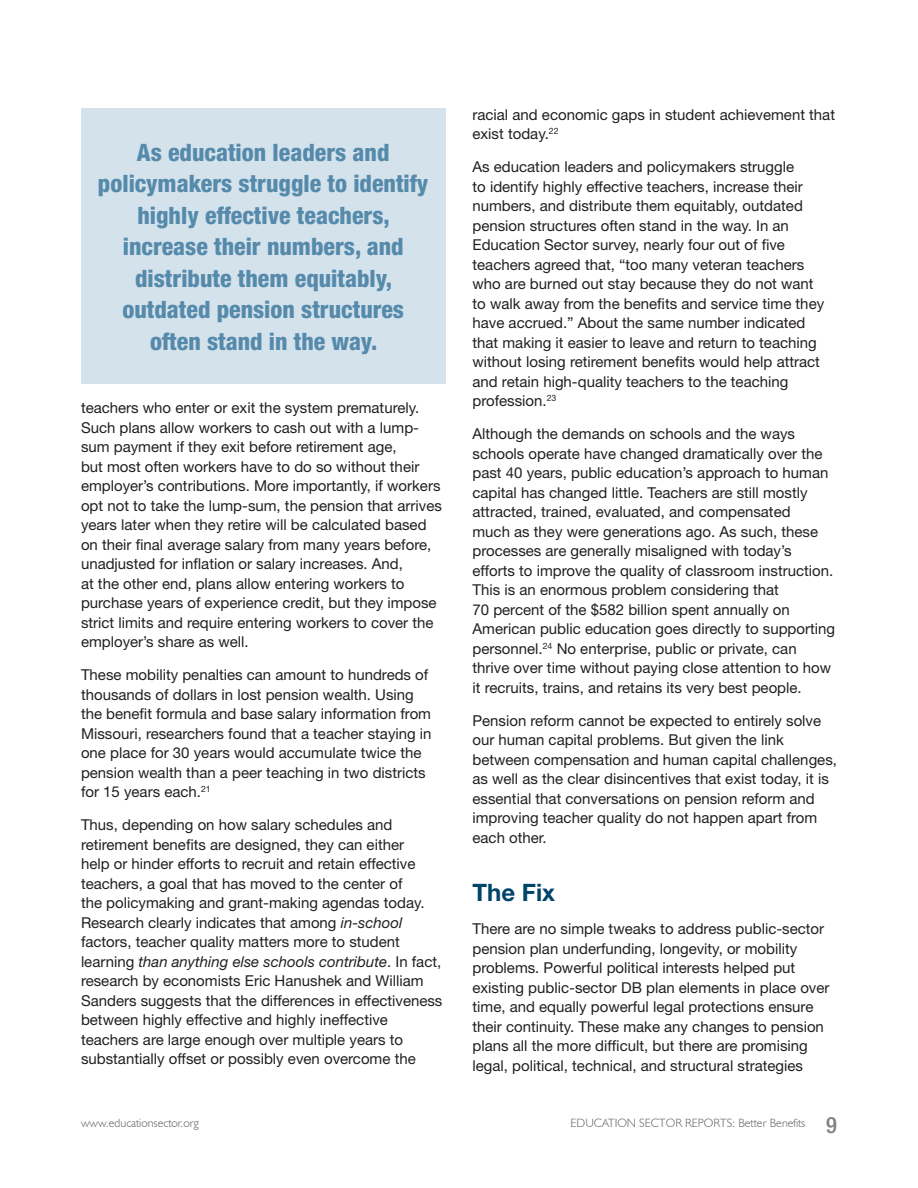
<style>
.page{position:relative;width:918px;height:1188px;background:#fff}
.page>*{position:absolute;margin:0;border:0;box-sizing:border-box;transform-origin:0 0}
.t1{font:800 condensed 24px/31.5px "Helvetica Neue";color:#568aab;text-align:center}
.t2{font:700 24px "Helvetica Neue";color:#00446a}
.t3{font:500 condensed 22.5px "Helvetica Neue";color:#808285}
.t4{font:15px/19.5px "Helvetica Neue";color:#231f20}
.t5{font:300 12px "Humanist 521 BT";color:#636366}
.s1{font-style:italic}
</style>
<div class="page">
<div style="left:81px;top:108px;width:365px;height:275px;background:#d4e2ec"></div>
<h1 class="t1" style="left:98px;top:136px;width:332px">As education leaders and policymakers struggle to identify highly effective teachers, increase their numbers, and distribute them equitably, outdated pension structures often stand in the way.</h1>
<p class="t4" style="left:81px;top:398px;width:362px">teachers who enter or exit the system prematurely.<br>Such plans allow workers to cash out with a lump&shy;sum payment if they exit before retirement age,<br>but most often workers have to do so without their employer’s contributions. More importantly, if workers opt not to take the lump-sum, the pension that arrives years later when they retire will be calculated based on their final average salary from many years before, unadjusted for inflation or salary increases. And,<br>at the other end, plans allow entering workers to purchase years of experience credit, but they impose strict limits and require entering workers to cover the employer’s share as well.</p>
<p class="t4" style="left:81px;top:665px;width:352px">These mobility penalties can amount to hundreds of thousands of dollars in lost pension wealth. Using the benefit formula and base salary information from Missouri, researchers found that a teacher staying in one place for 30 years would accumulate twice the pension wealth than a peer teaching in two districts for 15 years each.<sup>21</sup></p>
<p class="t4" style="left:81px;top:815px;width:363px">Thus, depending on how salary schedules and retirement benefits are designed, they can either<br>help or hinder efforts to recruit and retain effective teachers, a goal that has moved to the center of<br>the policymaking and grant-making agendas today.<br>Research clearly indicates that among <span class="s1">in-school </span>factors, teacher quality matters more to student learning <span class="s1">than anything else schools contribute</span>. In fact, research by economists Eric Hanushek and William Sanders suggests that the differences in effectiveness between highly effective and highly ineffective teachers are large enough over multiple years to substantially offset or possibly even overcome the</p>
<p class="t4" style="left:473px;top:105px;width:364px">racial and economic gaps in student achievement that exist today.<sup>22</sup></p>
<p class="t4" style="left:473px;top:157px;width:353px">As education leaders and policymakers struggle<br>to identify highly effective teachers, increase their numbers, and distribute them equitably, outdated pension structures often stand in the way. In an Education Sector survey, nearly four out of five teachers agreed that, “too many veteran teachers who are burned out stay because they do not want to walk away from the benefits and service time they have accrued.” About the same number indicated that making it easier to leave and return to teaching without losing retirement benefits would help attract and retain high-quality teachers to the teaching profession.<sup>23</sup></p>
<p class="t4" style="left:472px;top:424px;width:364px">Although the demands on schools and the ways schools operate have changed dramatically over the past 40 years, public education’s approach to human capital has changed little. Teachers are still mostly attracted, trained, evaluated, and compensated<br>much as they were generations ago. As such, these processes are generally misaligned with today’s efforts to improve the quality of classroom instruction.<br>This is an enormous problem considering that<br>70 percent of the $582 billion spent annually on American public education goes directly to supporting personnel.<sup>24</sup> No enterprise, public or private, can thrive over time without paying close attention to how it recruits, trains, and retains its very best people.</p>
<p class="t4" style="left:473px;top:711px;width:366px">Pension reform cannot be expected to entirely solve our human capital problems. But given the link between compensation and human capital challenges, as well as the clear disincentives that exist today, it is essential that conversations on pension reform and improving teacher quality do not happen apart from each other.</p>
<h1 class="t2" style="left:472px;top:878px;width:84px">The Fix</h1>
<p class="t4" style="left:472px;top:919px;width:359px">There are no simple tweaks to address public-sector pension plan underfunding, longevity, or mobility problems. Powerful political interests helped put existing public-sector DB plan elements in place over time, and equally powerful legal protections ensure their continuity. These make any changes to pension plans all the more difficult, but there are promising legal, political, technical, and structural strategies</p>
<p class="t5" style="left:81px;top:1116px;width:119px">www.educationsector.org</p>
<p class="t5" style="left:571px;top:1116px;width:236px">EDUCATION SECTOR REPORTS: Better Benefits</p>
<h2 class="t3" style="left:826px;top:1111px;width:12px">9</h2>
</div>
